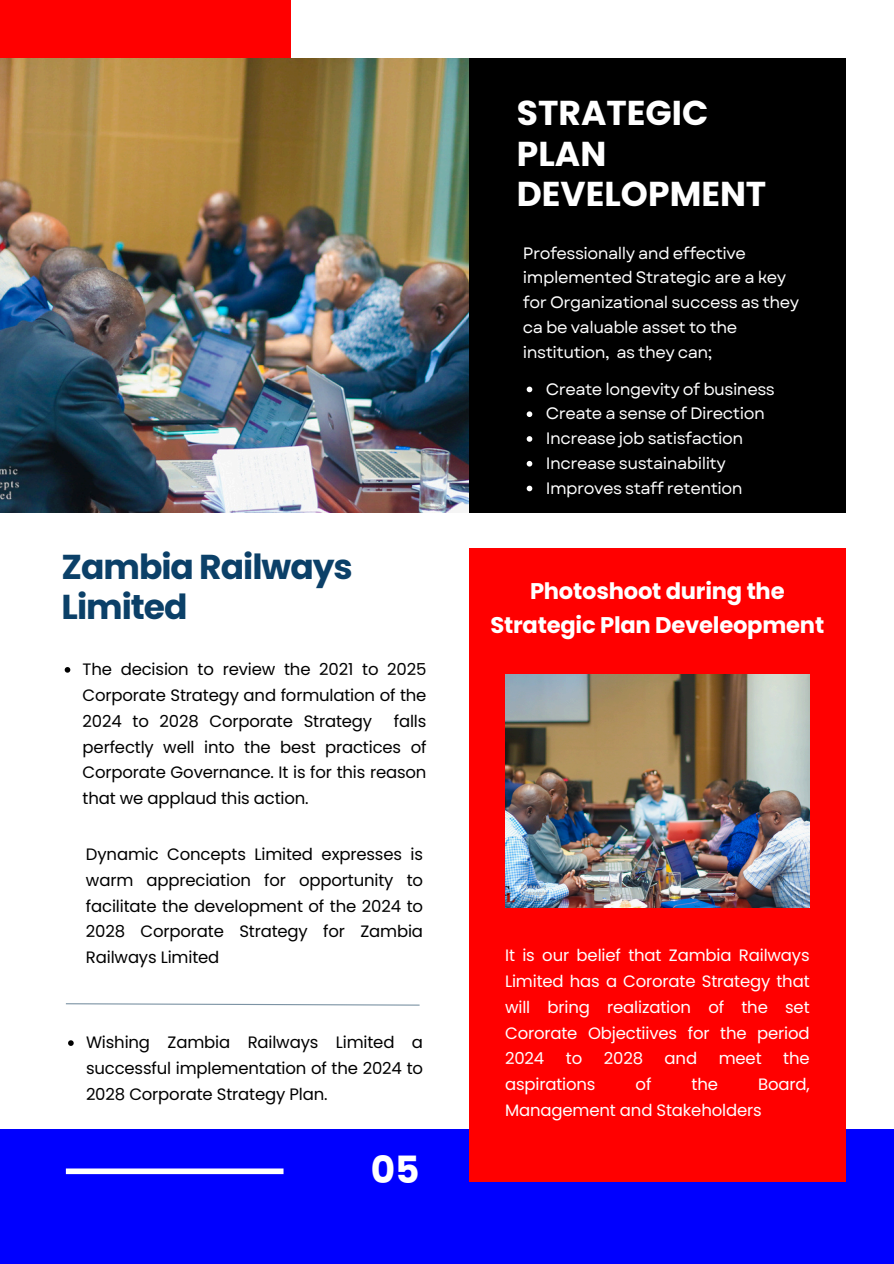
<style>
.page{position:relative;width:894px;height:1264px;background:#fff}
.page>*{position:absolute;margin:0;border:0;box-sizing:border-box;transform-origin:0 0}
.t1{font:700 37.5px "Poppins";color:#fff}
.t2{font:700 34.5px/40.5px "Poppins";color:#fff}
.t3{font:700 34.5px/40.5px "Poppins";letter-spacing:-.03em;color:#0b4068}
.t4{font:700 22.65px/33.8px "Poppins";letter-spacing:-.01em;color:#fff;text-align:center}
.t5{font:16.5px/25.8px "Poppins";letter-spacing:-.01em;color:#000;text-align:justify}
.t6{font:16.5px/24.8px "Garet";letter-spacing:-.03em;color:#fff}
.t7{font:16.5px/25.8px "Poppins";letter-spacing:-.01em;color:#fff;text-align:justify}
</style>
<div class="page">
<div style="left:468px;top:58px;width:377px;height:455px;background:#000"></div>
<div style="left:0;top:0;width:290px;height:413px;background:#f00"></div>
<div style="left:0;top:1129px;width:893px;height:134px;background:#00f"></div>
<div style="left:468px;top:548px;width:377px;height:633px;background:#f00"></div>
<div style="left:66px;top:1168px;width:217px;height:6px;background:#fff"></div>
<img style="left:0;top:58px;width:468px;height:455px">
<svg style="left:65px;top:1003px;width:355px;height:3px"></svg>
<img style="left:505px;top:675px;width:303px;height:232px">
<svg style="left:65px;top:667px;width:5px;height:5px"></svg>
<svg style="left:68px;top:1040px;width:6px;height:5px"></svg>
<svg style="left:526px;top:386px;width:6px;height:6px"></svg>
<svg style="left:526px;top:411px;width:6px;height:6px"></svg>
<svg style="left:526px;top:436px;width:6px;height:6px"></svg>
<svg style="left:526px;top:461px;width:6px;height:5px"></svg>
<svg style="left:526px;top:485px;width:6px;height:6px"></svg>
<p class="t3" style="left:62px;top:546px;width:292px">Zambia Railways<br>Limited</p>
<p class="t5" style="left:83px;top:656px;width:345px">The decision to review the 2021 to 2025<br>Corporate Strategy and formulation of the 2024 to 2028 Corporate Strategy</p>
<p class="t5" style="left:83px;top:708px;width:345px;text-indent:311px">falls perfectly well into the best practices of Corporate Governance. It is for this reason that we applaud this action.</p>
<p class="t5" style="left:86px;top:841px;width:338px">Dynamic Concepts Limited expresses is warm appreciation for opportunity to facilitate the development of the 2024 to 2028 Corporate Strategy for Zambia Railways Limited</p>
<p class="t5" style="left:86px;top:1029px;width:338px">Wishing Zambia Railways Limited a successful implementation of the 2024 to 2028 Corporate Strategy Plan.</p>
<p class="t1" style="left:370px;top:1143px;width:50px">05</p>
<h1 class="t2" style="left:516px;top:93px;width:251px">STRATEGIC<br>PLAN<br>DEVELOPMENT</h1>
<p class="t6" style="left:523px;top:240px;width:277px">Professionally and effective implemented Strategic are a key for Organizational success as they ca be valuable asset to the institution, as they can;</p>
<p class="t6" style="left:545px;top:376px;width:230px">Create longevity of business</p>
<h2 class="t6" style="left:545px;top:401px;width:220px">Create a sense of Direction</h2>
<h3 class="t6" style="left:545px;top:426px;width:199px">Increase job satisfaction</h3>
<p class="t6" style="left:545px;top:450px;width:181px">Increase sustainability</p>
<p class="t6" style="left:545px;top:475px;width:198px">Improves staff retention</p>
<p class="t4" style="left:490px;top:574px;width:335px">Photoshoot during the<br>Strategic Plan Develeopment</p>
<p class="t7" style="left:505px;top:942px;width:306px">It is our belief that Zambia Railways Limited has a Cororate Strategy that will bring realization of the set Cororate Objectiives for the period 2024</p>
<p class="t7" style="left:565px;top:1045px;width:18px">to</p>
<p class="t7" style="left:603px;top:1045px;width:41px">2028</p>
<p class="t7" style="left:664px;top:1045px;width:34px">and</p>
<p class="t7" style="left:718px;top:1045px;width:44px">meet</p>
<p class="t7" style="left:783px;top:1045px;width:28px">the</p>
<p class="t7" style="left:505px;top:1071px;width:92px">aspirations</p>
<p class="t7" style="left:635px;top:1071px;width:17px">of</p>
<p class="t7" style="left:691px;top:1071px;width:28px">the</p>
<p class="t7" style="left:505px;top:1071px;width:306px;text-indent:253px">Board,<br>Management and Stakeholders</p>
</div>
